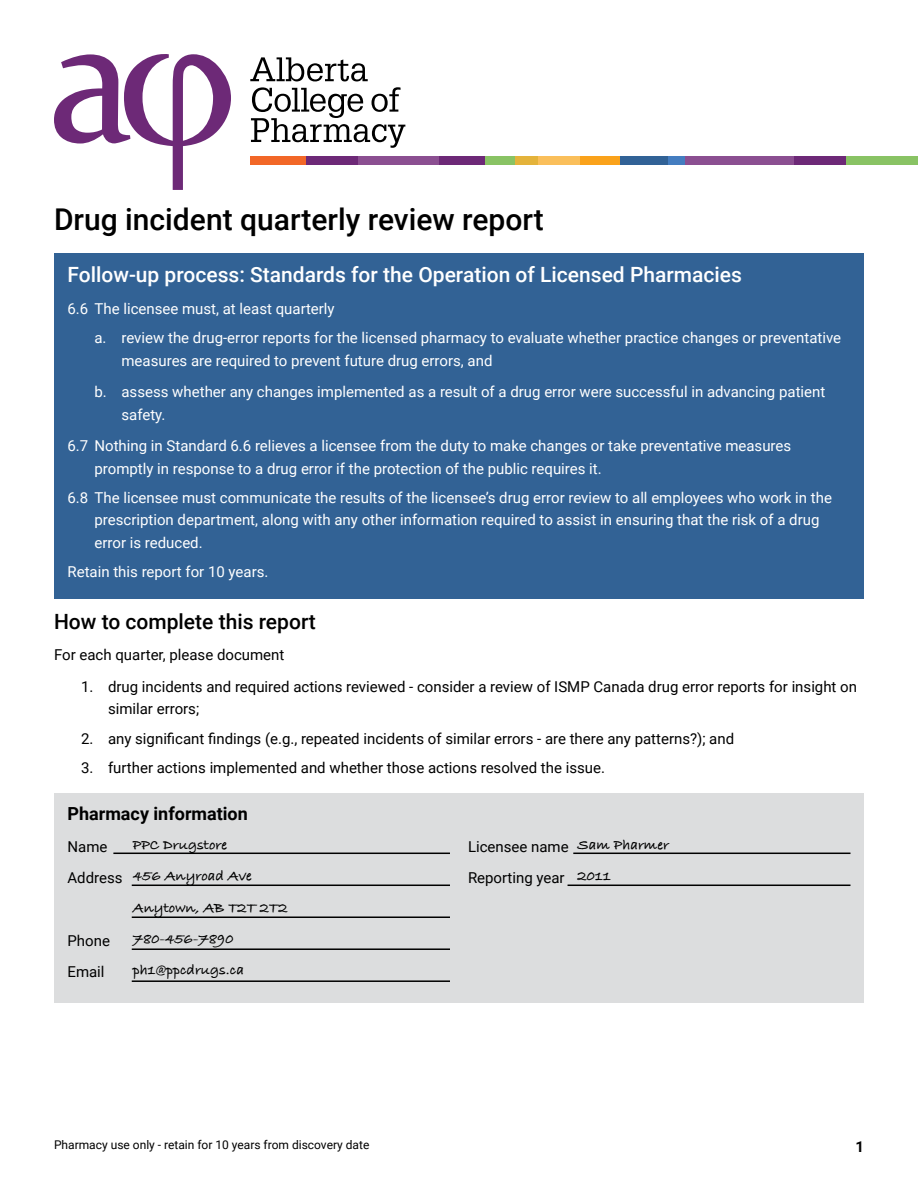
<style>
.page{position:relative;width:918px;height:1188px;background:#fff}
.page>*{position:absolute;margin:0;border:0;box-sizing:border-box;transform-origin:0 0}
.t1{font:500 30px "Roboto";color:#000}
.t2{font:500 21px "Roboto";color:#fff}
.t3{font:500 21px "Roboto";color:#000}
.t4{font:700 18px "Roboto";color:#000}
.t5{font:15px/29.2px "Roboto";color:#fff}
.t6{font:15px/31.5px "Roboto";color:#000}
.t7{font:700 15px/31.5px "Bradley Hand ITCTT";color:#000}
.t8{font:700 15px "Roboto";color:#000}
.t9{font:12px "Roboto";color:#000}
</style>
<div class="page">
<svg style="left:250px;top:57px;width:118px;height:24px"></svg>
<svg style="left:251px;top:87px;width:154px;height:61px"></svg>
<svg style="left:54px;top:54px;width:177px;height:136px"></svg>
<div style="left:251px;top:156px;width:55px;height:8px;background:#f26727"></div>
<div style="left:306px;top:156px;width:52px;height:8px;background:#6d2977"></div>
<div style="left:358px;top:156px;width:81px;height:8px;background:#8b4f91"></div>
<div style="left:439px;top:156px;width:46px;height:8px;background:#6d2977"></div>
<div style="left:485px;top:156px;width:30px;height:8px;background:#89c364"></div>
<div style="left:515px;top:156px;width:23px;height:8px;background:#e4b33b"></div>
<div style="left:538px;top:156px;width:43px;height:8px;background:#fabf5b"></div>
<div style="left:581px;top:156px;width:39px;height:8px;background:#faa21b"></div>
<div style="left:620px;top:156px;width:49px;height:8px;background:#316296"></div>
<div style="left:669px;top:156px;width:16px;height:8px;background:#447dc0"></div>
<div style="left:685px;top:156px;width:109px;height:8px;background:#8b4f91"></div>
<div style="left:794px;top:156px;width:53px;height:8px;background:#6d2977"></div>
<div style="left:847px;top:156px;width:71px;height:8px;background:#89c364"></div>
<div style="left:54px;top:253px;width:810px;height:346px;background:#326295"></div>
<div style="left:54px;top:793px;width:810px;height:210px;background:#dcddde"></div>
<hr style="left:113px;top:853px;width:337px;height:1px;background:#000">
<hr style="left:132px;top:885px;width:318px;height:1px;background:#000">
<hr style="left:132px;top:916px;width:318px;height:2px;background:#000">
<hr style="left:132px;top:948px;width:318px;height:2px;background:#000">
<hr style="left:132px;top:980px;width:318px;height:2px;background:#000">
<hr style="left:573px;top:853px;width:278px;height:1px;background:#000">
<hr style="left:568px;top:885px;width:282px;height:1px;background:#000">
<h1 class="t1" style="left:54px;top:198px;width:491px">Drug incident quarterly review report</h1>
<h2 class="t2" style="left:68px;top:260px;width:676px">Follow-up process: Standards for the Operation of Licensed Pharmacies</h2>
<p class="t5" style="left:94px;top:293px;width:748px;text-indent:-27px">6.6 The licensee must, at least quarterly<br>a. review the drug-error reports for the licensed pharmacy to evaluate whether practice changes or preventative</p>
<p class="t5" style="left:94px;top:344px;width:732px;line-height:31.5px;text-indent:27px">measures are required to prevent future drug errors, and<br>b. assess whether any changes implemented as a result of a drug error were successful in advancing patient</p>
<p class="t5" style="left:68px;top:398px;width:725px;line-height:31.5px;text-indent:54px">safety.<br>6.7 Nothing in Standard 6.6 relieves a licensee from the duty to make changes or take preventative measures</p>
<p class="t5" style="left:68px;top:453px;width:766px;text-indent:27px">promptly in response to a drug error if the protection of the public requires it.<br>6.8 The licensee must communicate the results of the licensee’s drug error review to all employees who work in the</p>
<p class="t5" style="left:94px;top:508px;width:726px;line-height:22.5px">prescription department, along with any other information required to assist in ensuring that the risk of a drug error is reduced.</p>
<p class="t5" style="left:68px;top:557px;width:203px">Retain this report for 10 years.</p>
<h2 class="t3" style="left:54px;top:607px;width:263px">How to complete this report</h2>
<p class="t6" style="left:54px;top:639px;width:232px">For each quarter, please document</p>
<p class="t6" style="left:108px;top:675px;width:751px;line-height:22.5px;text-indent:-27px">1. drug incidents and required actions reviewed - consider a review of ISMP Canada drug error reports for insight on similar errors;</p>
<p class="t6" style="left:81px;top:722px;width:655px">2. any significant findings (e.g., repeated incidents of similar errors - are there any patterns?); and</p>
<p class="t6" style="left:81px;top:751px;width:525px">3. further actions implemented and whether those actions resolved the issue.</p>
<p class="t4" style="left:68px;top:801px;width:182px">Pharmacy information</p>
<p class="t6" style="left:68px;top:830px;width:57px">Name<br>Address</p>
<p class="t7" style="left:133px;top:828px;width:156px">PPC Drugstore<br>456 Anyroad Ave<br>Anytown, AB T2T 2T2<br>780-456-7890 ph1@ppcdrugs.ca</p>
<p class="t7" style="left:578px;top:828px;width:93px">Sam Pharmer<br>2011</p>
<p class="t6" style="left:468px;top:830px;width:102px">Licensee name<br>Reporting year</p>
<p class="t6" style="left:68px;top:924px;width:44px">Phone<br>Email</p>
<p class="t9" style="left:54px;top:1137px;width:317px">Pharmacy use only - retain for 10 years from discovery date</p>
<p class="t8" style="left:855px;top:1136px;width:10px">1</p>
</div>
